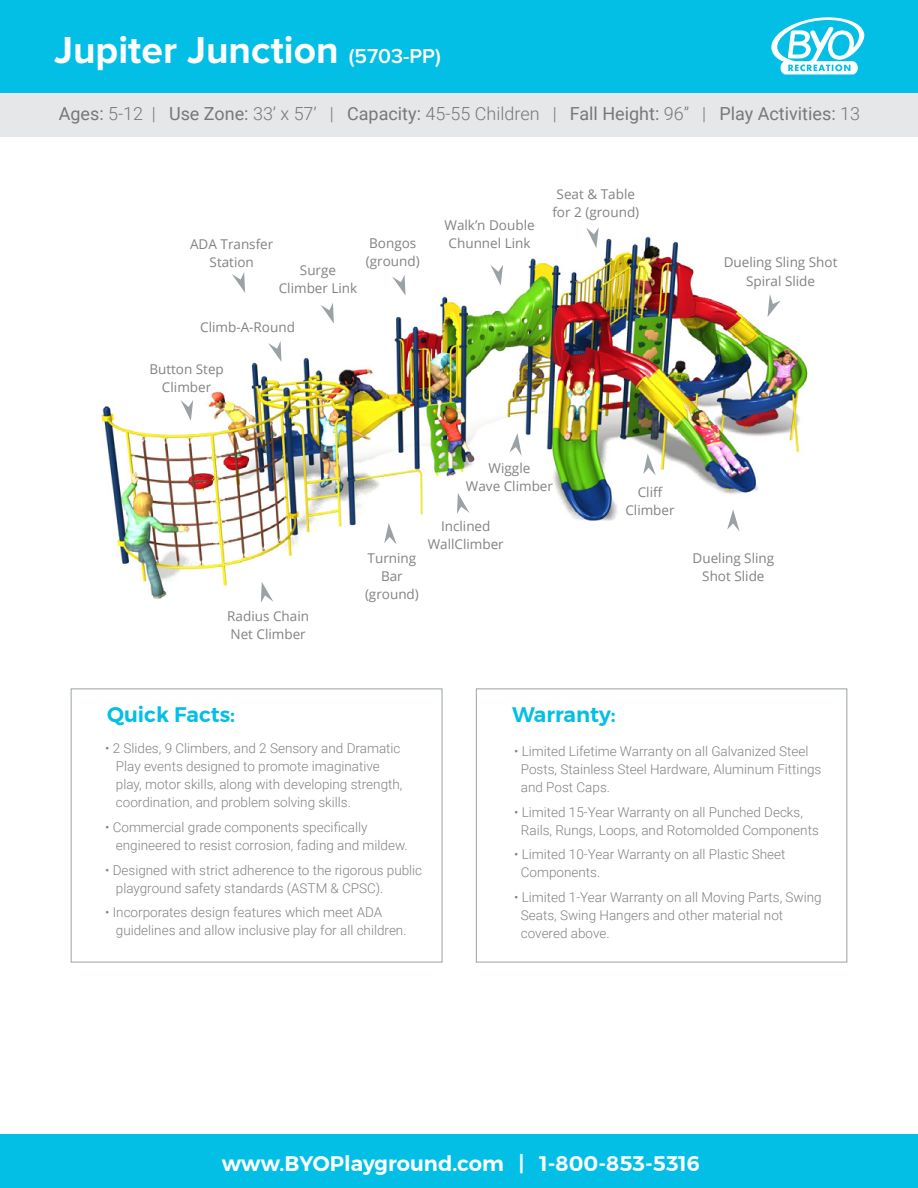
<style>
.page{position:relative;width:918px;height:1188px;background:#fff}
.page>*{position:absolute;margin:0;border:0;box-sizing:border-box;transform-origin:0 0}
.t1{font:700 39px "Proxima Nova";color:#fff}
.t2{font:600 21px "Montserrat";color:#fff}
.t3{font:600 21px "Montserrat";color:#03bfe6}
.t4{font:18px "Roboto";color:#777878}
.t5{font:300 13.5px/18px "Roboto";color:#808285}
.t6{font:13.5px/18.1px "Open Sans";color:#808285;text-align:center}
.s1{font-weight:600;font-size:21px}
.s2{font-weight:300}
</style>
<div class="page">
<img style="left:101px;top:236px;width:707px;height:363px">
<div style="left:0;top:1134px;width:918px;height:54px;background:#03bfe6"></div>
<div style="left:71px;top:688px;width:371px;height:274px;background:#fff;border:1px solid #99a3a6"></div>
<div style="left:476px;top:688px;width:371px;height:274px;border:1px solid #99a3a6"></div>
<div style="left:0;top:92px;width:918px;height:45px;background:#e6e7e8"></div>
<div style="left:0;top:0;width:918px;height:93px;background:#03bfe6"></div>
<svg style="left:771px;top:17px;width:94px;height:58px"></svg>
<svg style="left:768px;top:294px;width:13px;height:23px"></svg>
<svg style="left:586px;top:227px;width:13px;height:21px"></svg>
<svg style="left:490px;top:265px;width:13px;height:21px"></svg>
<svg style="left:232px;top:272px;width:13px;height:21px"></svg>
<svg style="left:268px;top:341px;width:14px;height:21px"></svg>
<svg style="left:181px;top:400px;width:12px;height:21px"></svg>
<svg style="left:384px;top:523px;width:13px;height:22px"></svg>
<svg style="left:643px;top:454px;width:13px;height:21px"></svg>
<svg style="left:509px;top:433px;width:13px;height:23px"></svg>
<svg style="left:457px;top:493px;width:13px;height:21px"></svg>
<svg style="left:392px;top:275px;width:14px;height:21px"></svg>
<svg style="left:321px;top:303px;width:13px;height:21px"></svg>
<svg style="left:261px;top:582px;width:12px;height:21px"></svg>
<svg style="left:727px;top:509px;width:13px;height:23px"></svg>
<h1 class="t1" style="left:54px;top:26px;width:388px">Jupiter Junction <span class="s1">(5703-PP)</span></h1>
<h3 class="t4" style="left:59px;top:101px;width:803px">Ages: <span class="s2">5-12 |</span> Use Zone: <span class="s2">33’ x 57’ |</span> Capacity: <span class="s2">45-55 Children |</span> Fall Height: <span class="s2">96” |</span> Play Activities: <span class="s2">13</span></h3>
<p class="t6" style="left:445px;top:216px;width:92px">Walk’n Double</p>
<p class="t6" style="left:190px;top:234px;width:85px">ADA Transfer</p>
<p class="t6" style="left:449px;top:234px;width:83px">Chunnel Link</p>
<p class="t6" style="left:210px;top:253px;width:46px">Station</p>
<p class="t6" style="left:366px;top:234px;width:55px;text-align:left">Bongos (ground)</p>
<p class="t6" style="left:279px;top:261px;width:80px">Surge<br>Climber Link</p>
<p class="t6" style="left:200px;top:318px;width:96px">Climb-A-Round</p>
<p class="t6" style="left:149px;top:359px;width:76px">Button Step<br>Climber</p>
<p class="t6" style="left:552px;top:184px;width:88px">Seat &amp; Table for 2 (ground)</p>
<p class="t6" style="left:724px;top:253px;width:115px">Dueling Sling Shot<br>Spiral Slide</p>
<p class="t6" style="left:227px;top:606px;width:83px;text-align:left">Radius Chain<br>Net Climber</p>
<p class="t6" style="left:365px;top:549px;width:55px">Turning<br>Bar (ground)</p>
<p class="t6" style="left:466px;top:458px;width:89px">Wiggle<br>Wave Climber</p>
<p class="t6" style="left:428px;top:517px;width:78px">Inclined<br>WallClimber</p>
<p class="t6" style="left:625px;top:482px;width:51px">Cliff<br>Climber</p>
<p class="t6" style="left:693px;top:549px;width:83px">Dueling Sling<br>Shot Slide</p>
<h2 class="t3" style="left:107px;top:698px;width:130px">Quick Facts:</h2>
<h2 class="t3" style="left:512px;top:698px;width:105px">Warranty:</h2>
<p class="t5" style="left:116px;top:739px;width:288px;text-indent:-11px">• 2 Slides, 9 Climbers, and 2 Sensory and Dramatic Play events designed to promote imaginative play, motor skills, along with developing strength, coordination, and problem solving skills.</p>
<p class="t5" style="left:116px;top:818px;width:293px;text-indent:-11px">• Commercial grade components specifically engineered to resist corrosion, fading and mildew.</p>
<p class="t5" style="left:116px;top:860px;width:308px;text-indent:-11px">• Designed with strict adherence to the rigorous public playground safety standards (ASTM &amp; CPSC).</p>
<p class="t5" style="left:116px;top:903px;width:292px;text-indent:-11px">• Incorporates design features which meet ADA guidelines and allow inclusive play for all children.</p>
<p class="t5" style="left:521px;top:741px;width:302px;text-indent:-7px">• Limited Lifetime Warranty on all Galvanized Steel<br>Posts, Stainless Steel Hardware, Aluminum Fittings and Post Caps.</p>
<p class="t5" style="left:521px;top:802px;width:299px;text-indent:-7px">• Limited 15-Year Warranty on all Punched Decks,<br>Rails, Rungs, Loops, and Rotomolded Components</p>
<p class="t5" style="left:521px;top:845px;width:266px;text-indent:-7px">• Limited 10-Year Warranty on all Plastic Sheet<br>Components.</p>
<p class="t5" style="left:521px;top:888px;width:302px;text-indent:-7px">• Limited 1-Year Warranty on all Moving Parts, Swing<br>Seats, Swing Hangers and other material not covered above.</p>
<h2 class="t2" style="left:222px;top:1147px;width:480px">www.BYOPlayground.com | 1-800-853-5316</h2>
</div>
